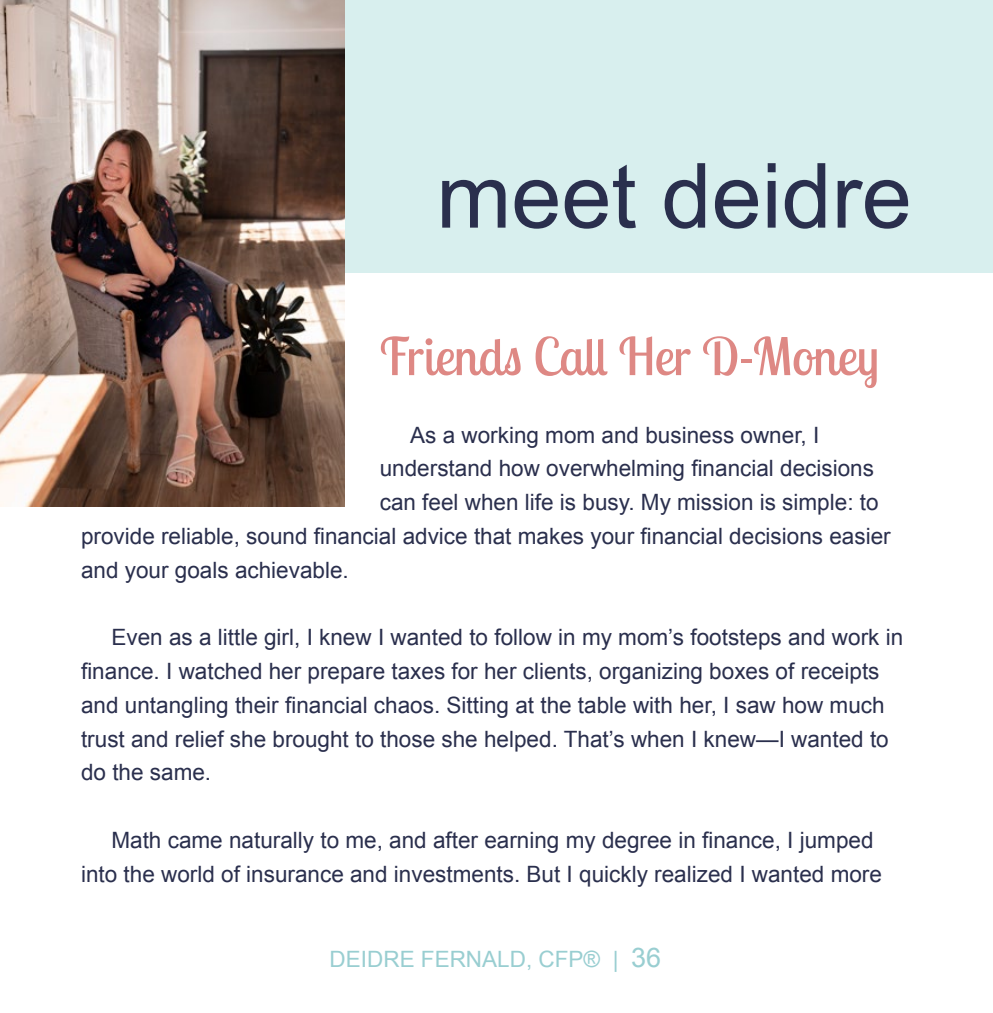
<style>
.page{position:relative;width:993px;height:1013px;background:#fff}
.page>*{position:absolute;margin:0;border:0;box-sizing:border-box;transform-origin:0 0}
.t1{font:90px "Arial";color:#2a2f4d}
.Coral_Header__30p{font:51.75px "Lobster Two";color:#de8884}
.body_copy{font:22.5px/33.8px "Arial";color:#2a2f4d}
.t2{font:22.5px "Arial";color:#99ced1}
.s1{font-size:27px}
</style>
<div class="page">
<div style="left:0;top:0;width:992px;height:272px;background:#d8efee"></div>
<img style="left:0;top:0;width:344px;height:506px">
<p class="t1" style="left:436px;top:137px;width:477px">meet deidre</p>
<p class="Coral_Header__30p" style="left:379px;top:323px;width:500px">Friends Call Her D-Money</p>
<p class="body_copy" style="left:410px;top:418px;width:410px">As a working mom and business owner, I</p>
<p class="body_copy" style="left:379px;top:452px;width:495px">understand how overwhelming financial decisions</p>
<p class="body_copy" style="left:379px;top:485px;width:500px">can feel when life is busy. My mission is simple: to</p>
<p class="body_copy" style="left:81px;top:519px;width:811px">provide reliable, sound financial advice that makes your financial decisions easier</p>
<p class="body_copy" style="left:81px;top:553px;width:269px">and your goals achievable.</p>
<p class="body_copy" style="left:81px;top:620px;width:823px;text-indent:30px">Even as a little girl, I knew I wanted to follow in my mom’s footsteps and work in finance. I watched her prepare taxes for her clients, organizing boxes of receipts and untangling their financial chaos. Sitting at the table with her, I saw how much trust and relief she brought to those she helped. That’s when I knew—I wanted to do the same.</p>
<p class="body_copy" style="left:81px;top:823px;width:802px;text-indent:30px">Math came naturally to me, and after earning my degree in finance, I jumped into the world of insurance and investments. But I quickly realized I wanted more</p>
<p class="t2" style="left:329px;top:944px;width:333px">DEIDRE FERNALD, CFP® | <span class="s1">36</span></p>
</div>
